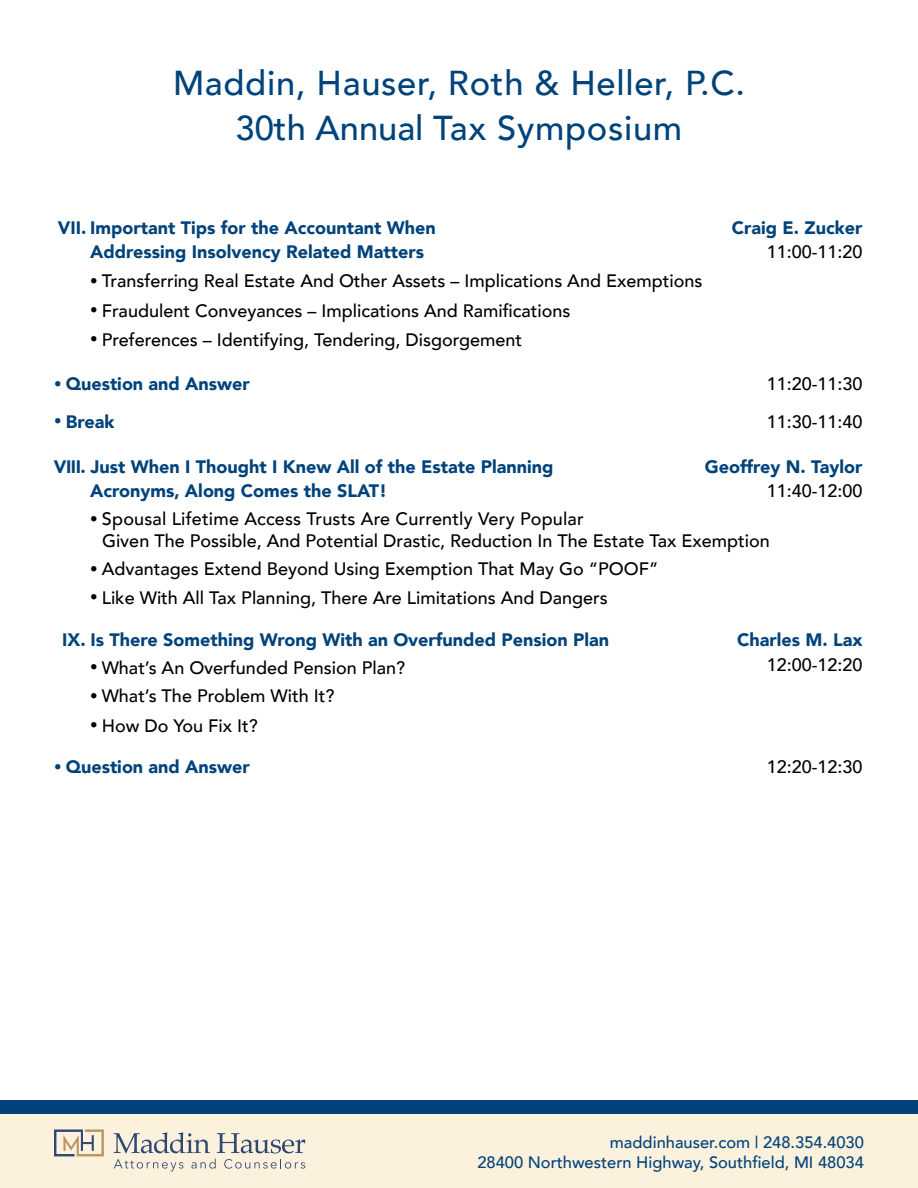
<style>
.page{position:relative;width:918px;height:1188px;background:#fff}
.page>*{position:absolute;margin:0;border:0;box-sizing:border-box;transform-origin:0 0}
.t1{font:500 34.5px/45px "Avenir";letter-spacing:.02em;color:#00437b;text-align:center}
.t2{font:500 18px/21.6px "Avenir";color:#000}
.t3{font:900 18px "Avenir";color:#00437b}
.t4{font:500 16.5px/19.8px "Avenir";color:#00437b;text-align:right}
.s1{font-size:15px}
.s2{font-weight:500;font-size:15px}
</style>
<div class="page">
<div style="left:0;top:1107px;width:918px;height:81px;background:#fbf1dd"></div>
<div style="left:0;top:1100px;width:918px;height:14px;background:#00437b"></div>
<svg style="left:54px;top:1130px;width:50px;height:26px"></svg>
<svg style="left:114px;top:1132px;width:96px;height:21px"></svg>
<svg style="left:217px;top:1133px;width:88px;height:20px"></svg>
<svg style="left:114px;top:1159px;width:69px;height:13px"></svg>
<svg style="left:191px;top:1159px;width:25px;height:10px"></svg>
<svg style="left:224px;top:1159px;width:81px;height:10px"></svg>
<h1 class="t1" style="left:173px;top:59px;width:573px">Maddin, Hauser, Roth &amp; Heller, P.C.<br>30th Annual Tax Symposium</h1>
<p class="t3" style="left:58px;top:212px;width:379px">VII. Important Tips for the Accountant When</p>
<p class="t3" style="left:732px;top:212px;width:132px">Craig E. Zucker</p>
<p class="t3" style="left:90px;top:236px;width:336px">Addressing Insolvency Related Matters</p>
<p class="t2" style="left:767px;top:240px;width:97px">11:00-11:20</p>
<p class="t2" style="left:90px;top:269px;width:614px"><span class="s1">•</span> Transferring Real Estate And Other Assets – Implications And Exemptions</p>
<p class="t2" style="left:90px;top:298px;width:482px"><span class="s1">•</span> Fraudulent Conveyances – Implications And Ramifications</p>
<p class="t2" style="left:90px;top:328px;width:434px"><span class="s1">•</span> Preferences – Identifying, Tendering, Disgorgement</p>
<p class="t3" style="left:54px;top:368px;width:197px"><span class="s2">•</span> Question and Answer</p>
<p class="t2" style="left:767px;top:372px;width:97px">11:20-11:30</p>
<p class="t3" style="left:54px;top:406px;width:62px"><span class="s2">•</span> Break</p>
<p class="t2" style="left:767px;top:409px;width:97px">11:30-11:40</p>
<p class="t3" style="left:54px;top:451px;width:501px">VIII. Just When I Thought I Knew All of the Estate Planning</p>
<p class="t3" style="left:705px;top:451px;width:159px">Geoffrey N. Taylor</p>
<p class="t3" style="left:90px;top:475px;width:299px">Acronyms, Along Comes the SLAT!</p>
<p class="t2" style="left:767px;top:479px;width:97px">11:40-12:00</p>
<p class="t2" style="left:102px;top:507px;width:669px;text-indent:-12px"><span class="s1">•</span> Spousal Lifetime Access Trusts Are Currently Very Popular<br>Given The Possible, And Potential Drastic, Reduction In The Estate Tax Exemption</p>
<p class="t2" style="left:90px;top:557px;width:570px"><span class="s1">•</span> Advantages Extend Beyond Using Exemption That May Go “POOF”</p>
<p class="t2" style="left:90px;top:586px;width:519px"><span class="s1">•</span> Like With All Tax Planning, There Are Limitations And Dangers</p>
<p class="t3" style="left:62px;top:624px;width:549px">IX. Is There Something Wrong With an Overfunded Pension Plan</p>
<p class="t3" style="left:737px;top:624px;width:127px">Charles M. Lax</p>
<p class="t2" style="left:90px;top:656px;width:317px"><span class="s1">•</span> What’s An Overfunded Pension Plan?</p>
<p class="t2" style="left:767px;top:653px;width:97px">12:00-12:20</p>
<p class="t2" style="left:90px;top:684px;width:246px"><span class="s1">•</span> What’s The Problem With It?</p>
<p class="t2" style="left:90px;top:714px;width:169px"><span class="s1">•</span> How Do You Fix It?</p>
<p class="t3" style="left:54px;top:752px;width:197px"><span class="s2">•</span> Question and Answer</p>
<p class="t2" style="left:767px;top:755px;width:97px">12:20-12:30</p>
<p class="t4" style="left:477px;top:1132px;width:388px">maddinhauser.com | 248.354.4030<br>28400 Northwestern Highway, Southfield, MI 48034</p>
</div>
